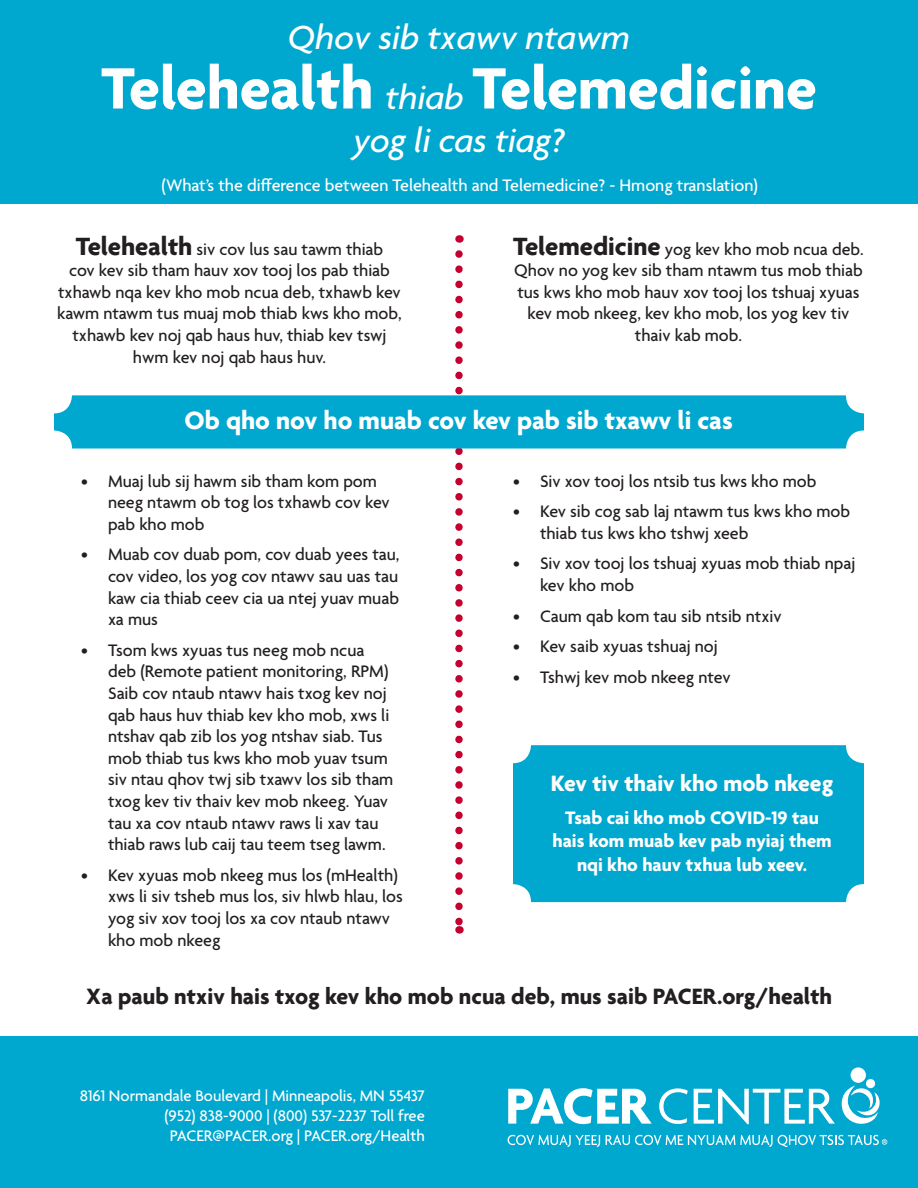
<style>
.page{position:relative;width:918px;height:1188px;background:#fff}
.page>*{position:absolute;margin:0;border:0;box-sizing:border-box;transform-origin:0 0}
.t1{font:700 63px "Agenda";color:#fff}
.t2{font:italic 500 36px "Agenda";color:#fff}
.t3{font:700 27px "Agenda";color:#fff}
.t4{font:700 24px "Agenda";color:#231f20}
.t5{font:700 24px "Agenda";color:#fff}
.t6{font:700 19.5px/23.4px "Agenda";color:#fff;text-align:center}
.t7{font:500 18px/21.6px "Agenda";color:#231f20}
.t8{font:500 18px "Agenda";color:#fff}
.t9{font:500 16.5px "Agenda";color:#fff}
.s1{font-weight:500;font-style:italic;font-size:36px}
.s2{font-weight:700;font-size:27px}
</style>
<div class="page">
<div style="left:0;top:1037px;width:918px;height:151px;background:#00a7cf"></div>
<svg style="left:508px;top:1088px;width:144px;height:36px"></svg>
<svg style="left:659px;top:1088px;width:29px;height:36px"></svg>
<svg style="left:694px;top:1089px;width:141px;height:35px"></svg>
<div style="left:851px;top:1067px;width:15px;height:16px;background:#fff;border-radius:50%"></div>
<div style="left:866px;top:1079px;width:9px;height:9px;background:#fff;border-radius:50%"></div>
<svg style="left:841px;top:1086px;width:39px;height:38px"></svg>
<svg style="left:508px;top:1135px;width:92px;height:12px"></svg>
<svg style="left:606px;top:1135px;width:281px;height:12px"></svg>
<div style="left:0;top:0;width:918px;height:203px;background:#00a7cf"></div>
<svg style="left:455px;top:254px;width:8px;height:680px"></svg>
<div style="left:54px;top:395px;width:810px;height:53px;background:#00a7cf;border-radius:18px"></div>
<div style="left:513px;top:745px;width:351px;height:157px;background:#00a7cf;border-radius:18px"></div>
<p class="t2" style="left:288px;top:15px;width:344px">Qhov sib txawv ntawm</p>
<p class="t1" style="left:101px;top:54px;width:717px">Telehealth <span class="s1">thiab</span> Telemedicine</p>
<p class="t2" style="left:354px;top:119px;width:212px">yog li cas tiag?</p>
<p class="t8" style="left:162px;top:175px;width:598px">(What’s the difference between Telehealth and Telemedicine? - Hmong translation)</p>
<p class="t7" style="left:57px;top:239px;width:346px;text-align:center"><span class="s2">Telehealth</span> siv cov lus sau tawm thiab<br>cov kev sib tham hauv xov tooj los pab thiab txhawb nqa kev kho mob ncua deb, txhawb kev kawm ntawm tus muaj mob thiab kws kho mob, txhawb kev noj qab haus huv, thiab kev tswj hwm kev noj qab haus huv.</p>
<p class="t7" style="left:513px;top:239px;width:352px;text-align:center"><span class="s2">Telemedicine</span> yog kev kho mob ncua deb.<br>Qhov no yog kev sib tham ntawm tus mob thiab tus kws kho mob hauv xov tooj los tshuaj xyuas kev mob nkeeg, kev kho mob, los yog kev tiv thaiv kab mob.</p>
<p class="t3" style="left:185px;top:406px;width:550px">Ob qho nov ho muab cov kev pab sib txawv li cas</p>
<p class="t7" style="left:108px;top:471px;width:283px;text-indent:-27px">• Muaj lub sij hawm sib tham kom pom neeg ntawm ob tog los txhawb cov kev pab kho mob</p>
<p class="t7" style="left:108px;top:545px;width:293px;text-align:justify;text-indent:-27px">• Muab cov duab pom, cov duab yees tau, cov video, los yog cov ntawv sau uas tau kaw cia thiab ceev cia ua ntej yuav muab xa mus</p>
<p class="t7" style="left:108px;top:640px;width:287px;text-indent:-27px">• Tsom kws xyuas tus neeg mob ncua deb (Remote patient monitoring, RPM)<br>Saib cov ntaub ntawv hais txog kev noj qab haus huv thiab kev kho mob, xws li ntshav qab zib los yog ntshav siab. Tus mob thiab tus kws kho mob yuav tsum siv ntau qhov twj sib txawv los sib tham txog kev tiv thaiv kev mob nkeeg. Yuav tau xa cov ntaub ntawv raws li xav tau thiab raws lub caij tau teem tseg lawm.</p>
<p class="t7" style="left:108px;top:865px;width:296px;text-indent:-27px">• Kev xyuas mob nkeeg mus los (mHealth) xws li siv tsheb mus los, siv hlwb hlau, los yog siv xov tooj los xa cov ntaub ntawv kho mob nkeeg</p>
<p class="t7" style="left:513px;top:471px;width:305px">• Siv xov tooj los ntsib tus kws kho mob</p>
<p class="t7" style="left:540px;top:502px;width:312px;text-indent:-27px">• Kev sib cog sab laj ntawm tus kws kho mob thiab tus kws kho tshwj xeeb</p>
<p class="t7" style="left:540px;top:554px;width:317px;text-indent:-27px">• Siv xov tooj los tshuaj xyuas mob thiab npaj kev kho mob</p>
<p class="t7" style="left:513px;top:606px;width:270px">• Caum qab kom tau sib ntsib ntxiv</p>
<p class="t7" style="left:513px;top:637px;width:206px">• Kev saib xyuas tshuaj noj</p>
<p class="t7" style="left:513px;top:667px;width:219px">• Tshwj kev mob nkeeg ntev</p>
<p class="t5" style="left:551px;top:771px;width:284px">Kev tiv thaiv kho mob nkeeg</p>
<p class="t6" style="left:552px;top:807px;width:281px">Tsab cai kho mob COVID-19 tau hais kom muab kev pab nyiaj them nqi kho hauv txhua lub xeev.</p>
<p class="t4" style="left:86px;top:984px;width:748px">Xa paub ntxiv hais txog kev kho mob ncua deb, mus saib PACER.org/health</p>
<p class="t9" style="left:80px;top:1087px;width:347px">8161 Normandale Boulevard | Minneapolis, MN 55437</p>
<p class="t9" style="left:165px;top:1107px;width:262px">(952) 838-9000 | (800) 537-2237 Toll free</p>
<p class="t9" style="left:170px;top:1127px;width:256px">PACER@PACER.org | PACER.org/Health</p>
</div>
